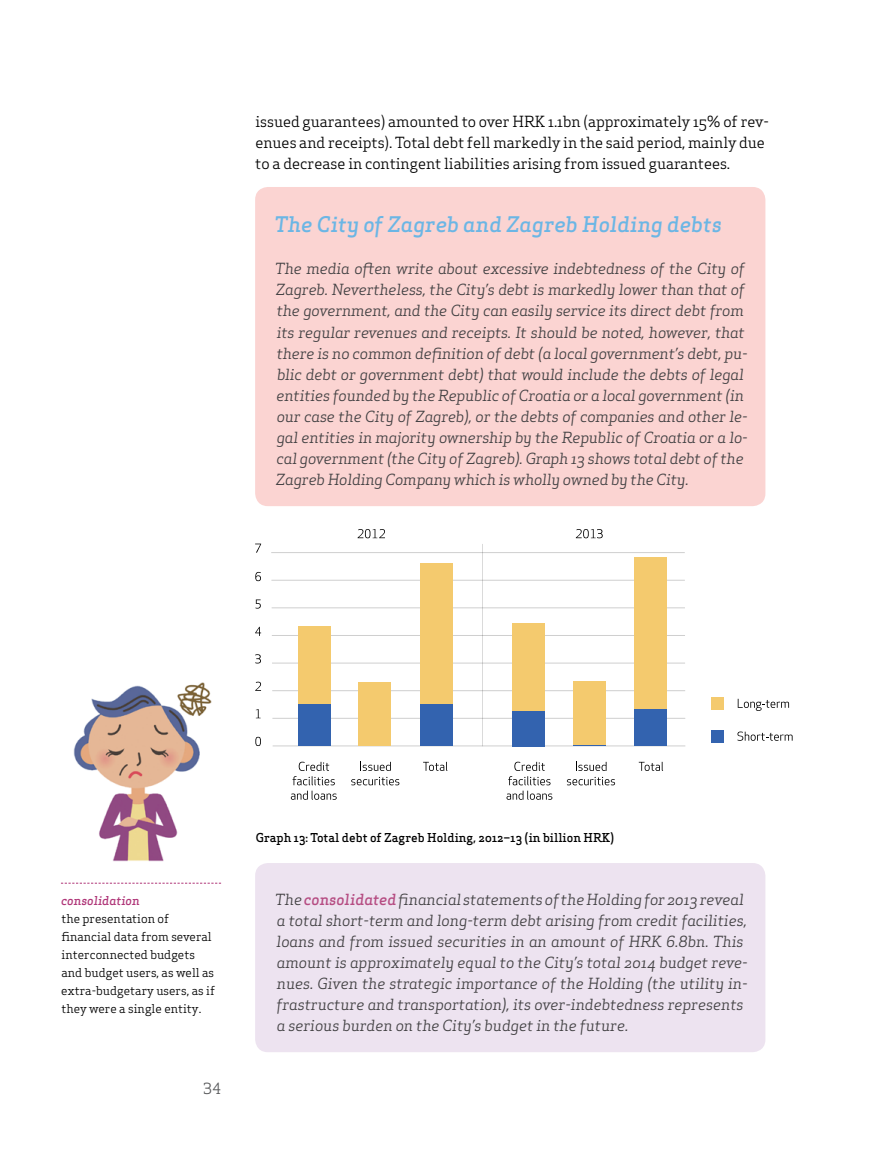
<style>
.page{position:relative;width:893px;height:1170px;background:#fff}
.page>*{position:absolute;margin:0;border:0;box-sizing:border-box;transform-origin:0 0}
.t1{font:italic 500 21px "Apex Serif";color:#6bb6e5}
.t2{font:italic 15px/21px "Apex Serif";letter-spacing:-.01em;color:#414042}
.t3{font:15px/21px "Apex Serif";letter-spacing:-.005em;color:#000}
.t4{font:15px "Apex Serif";color:#58595b}
.t5{font:12px/18px "Apex Serif";color:#000}
.t6{font:500 12px "Apex Serif";color:#000}
.t7{font:italic 500 12px "Apex Serif";color:#b03779}
.s1{font-weight:500;color:#b64d83}
</style>
<div class="page">
<img style="left:73px;top:682px;width:139px;height:180px">
<div style="left:255px;top:187px;width:510px;height:319px;background:#fbd4d2;border-radius:13px"></div>
<div style="left:255px;top:863px;width:510px;height:189px;background:#ede3f0;border-radius:13px"></div>
<svg style="left:61px;top:882px;width:160px;height:1px"></svg>
<hr style="left:271px;top:552px;width:414px;height:1px;background:#000">
<hr style="left:271px;top:580px;width:414px;height:1px;background:#000">
<hr style="left:272px;top:607px;width:413px;height:1px;background:#000">
<hr style="left:272px;top:635px;width:413px;height:1px;background:#000">
<hr style="left:272px;top:662px;width:413px;height:1px;background:#000">
<hr style="left:272px;top:690px;width:413px;height:1px;background:#000">
<hr style="left:272px;top:718px;width:413px;height:1px;background:#000">
<hr style="left:273px;top:745px;width:412px;height:1px;background:#000">
<div style="left:298px;top:703px;width:33px;height:43px;background:#3363af"></div>
<div style="left:420px;top:703px;width:33px;height:43px;background:#3363af"></div>
<div style="left:512px;top:711px;width:33px;height:35px;background:#3363af"></div>
<hr style="left:573px;top:744px;width:33px;height:2px;background:#3363af">
<div style="left:298px;top:626px;width:33px;height:77px;background:#f4ca6e"></div>
<div style="left:359px;top:682px;width:32px;height:63px;background:#f4ca6e"></div>
<div style="left:420px;top:563px;width:33px;height:140px;background:#f4ca6e"></div>
<div style="left:512px;top:623px;width:33px;height:88px;background:#f4ca6e"></div>
<div style="left:573px;top:681px;width:33px;height:63px;background:#f4ca6e"></div>
<svg style="left:255px;top:543px;width:6px;height:9px"></svg>
<div style="left:711px;top:729px;width:13px;height:13px;background:#3363af"></div>
<div style="left:711px;top:697px;width:13px;height:13px;background:#f4ca6e"></div>
<svg style="left:737px;top:731px;width:56px;height:9px"></svg>
<svg style="left:738px;top:698px;width:51px;height:12px"></svg>
<svg style="left:255px;top:736px;width:6px;height:10px"></svg>
<div style="left:635px;top:709px;width:32px;height:37px;background:#3363af"></div>
<div style="left:635px;top:557px;width:32px;height:152px;background:#f4ca6e"></div>
<svg style="left:256px;top:709px;width:5px;height:9px"></svg>
<svg style="left:255px;top:681px;width:6px;height:9px"></svg>
<svg style="left:255px;top:654px;width:6px;height:9px"></svg>
<svg style="left:255px;top:626px;width:6px;height:10px"></svg>
<svg style="left:255px;top:599px;width:6px;height:9px"></svg>
<svg style="left:255px;top:572px;width:6px;height:9px"></svg>
<hr style="left:482px;top:544px;width:1px;height:202px;background:#000">
<svg style="left:291px;top:761px;width:46px;height:38px"></svg>
<svg style="left:351px;top:761px;width:48px;height:24px"></svg>
<svg style="left:423px;top:761px;width:24px;height:9px"></svg>
<svg style="left:358px;top:529px;width:27px;height:9px"></svg>
<svg style="left:576px;top:529px;width:27px;height:9px"></svg>
<svg style="left:506px;top:761px;width:46px;height:38px"></svg>
<svg style="left:567px;top:761px;width:48px;height:24px"></svg>
<svg style="left:639px;top:761px;width:24px;height:9px"></svg>
<p class="t3" style="left:255px;top:111px;width:515px">issued guarantees) amounted to over HRK 1.1bn (approximately 15% of rev&shy;enues and receipts). Total debt fell markedly in the said period, mainly due to a decrease in contingent liabilities arising from issued guarantees.</p>
<h1 class="t1" style="left:275px;top:211px;width:449px">The City of Zagreb and Zagreb Holding debts</h1>
<p class="t2" style="left:275px;top:258px;width:474px">The media often write about excessive indebtedness of the City of Zagreb. Nevertheless, the City’s debt is markedly lower than that of the government, and the City can easily service its direct debt from its regular revenues and receipts. It should be noted, however, that there is no common definition of debt (a local government’s debt, pu&shy;blic debt or government debt) that would include the debts of legal entities founded by the Republic of Croatia or a local government (in our case the City of Zagreb), or the debts of companies and other le&shy;gal entities in majority ownership by the Republic of Croatia or a lo&shy;cal government (the City of Zagreb). Graph 13 shows total debt of the Zagreb Holding Company which is wholly owned by the City.</p>
<p class="t7" style="left:61px;top:892px;width:80px">consolidation</p>
<p class="t5" style="left:61px;top:909px;width:155px">the presentation of financial data from several interconnected budgets and budget users, as well as extra-budgetary users, as if they were a single entity.</p>
<p class="t4" style="left:203px;top:1078px;width:19px">34</p>
<p class="t6" style="left:256px;top:829px;width:360px">Graph 13: Total debt of Zagreb Holding, 2012–13 (in billion HRK)</p>
<p class="t2" style="left:275px;top:888px;width:474px">The <span class="s1">consolidated</span> financial statements of the Holding for 2013 reveal a total short-term and long-term debt arising from credit facilities, loans and from issued securities in an amount of HRK 6.8bn. This amount is approximately equal to the City’s total 2014 budget reve&shy;nues. Given the strategic importance of the Holding (the utility in&shy;frastructure and transportation), its over-indebtedness represents a serious burden on the City’s budget in the future.</p>
</div>
